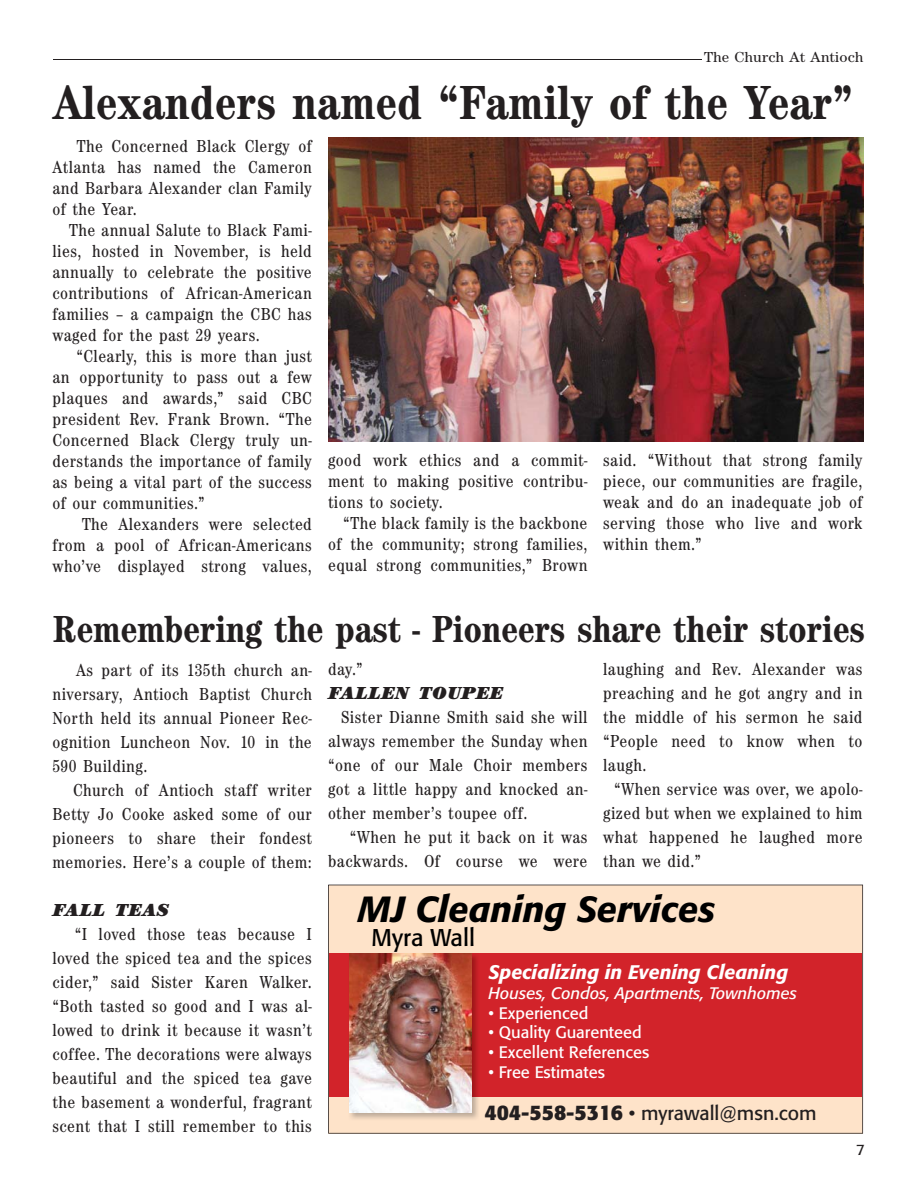
<style>
.page{position:relative;width:917px;height:1188px;background:#fff}
.page>*{position:absolute;margin:0;border:0;box-sizing:border-box;transform-origin:0 0}
.t1{font:700 condensed 49.5px "Century Itc T";color:#231f20}
.t2{font:700 condensed 39px "Century Itc T";letter-spacing:-.01em;color:#231f20}
.t3{font:italic 500 36px "Formata";color:#000}
.t4{font:24px "Formata";color:#000}
.t5{font:italic 500 19.5px "Formata";color:#fff}
.t6{font:19.5px "Formata";color:#231f20}
.t7{font:condensed 18px/21px "Century Itc T";letter-spacing:.02em;color:#231f20;text-align:justify}
.t8{font:italic 900 18px "Century Itc T";letter-spacing:.02em;color:#231f20}
.t9{font:16.5px "Formata";color:#fff}
.t10{font:italic 16.5px "Formata";color:#fff}
.t11{font:15px "Century Itc T";color:#231f20}
.t12{font:15px "Formata";color:#231f20}
.s1{font-weight:700;font-size:21px}
</style>
<div class="page">
<hr style="left:53px;top:60px;width:648px;height:1px;background:#231f20">
<img style="left:328px;top:137px;width:535px;height:305px">
<div style="left:328px;top:885px;width:535px;height:249px;background:#fee3c9"></div>
<div style="left:329px;top:953px;width:532px;height:143px;background:#d2232a"></div>
<img style="left:348px;top:1096px;width:131px;height:24px">
<img style="left:349px;top:953px;width:129px;height:143px">
<img style="left:349px;top:954px;width:122px;height:158px">
<p class="t11" style="left:704px;top:52px;width:161px">The Church At Antioch</p>
<p class="t1" style="left:53px;top:84px;width:801px">Alexanders named “Family of the Year”</p>
<p class="t7" style="left:77px;top:137px;width:236px">The Concerned Black Clergy of</p>
<p class="t7" style="left:52px;top:158px;width:261px">Atlanta has named the Cameron</p>
<p class="t7" style="left:52px;top:179px;width:261px">and Barbara Alexander clan Family</p>
<p class="t7" style="left:52px;top:200px;width:86px">of the Year.</p>
<p class="t7" style="left:69px;top:221px;width:244px">The annual Salute to Black Fami-</p>
<p class="t7" style="left:52px;top:242px;width:261px">lies, hosted in November, is held</p>
<p class="t7" style="left:52px;top:263px;width:261px">annually to celebrate the positive</p>
<p class="t7" style="left:52px;top:284px;width:261px">contributions of African-American</p>
<p class="t7" style="left:52px;top:305px;width:261px">families – a campaign the CBC has</p>
<p class="t7" style="left:52px;top:326px;width:209px">waged for the past 29 years.</p>
<p class="t7" style="left:76px;top:347px;width:237px">“Clearly, this is more than just</p>
<p class="t7" style="left:52px;top:368px;width:261px">an opportunity to pass out a few</p>
<p class="t7" style="left:52px;top:389px;width:261px">plaques and awards,” said CBC</p>
<p class="t7" style="left:52px;top:410px;width:261px">president Rev. Frank Brown. “The</p>
<p class="t7" style="left:52px;top:431px;width:261px">Concerned Black Clergy truly un-</p>
<p class="t7" style="left:52px;top:452px;width:261px">derstands the importance of family</p>
<p class="t7" style="left:52px;top:473px;width:261px">as being a vital part of the success</p>
<p class="t7" style="left:52px;top:494px;width:154px">of our communities.”</p>
<p class="t7" style="left:82px;top:515px;width:231px">The Alexanders were selected</p>
<p class="t7" style="left:52px;top:536px;width:261px">from a pool of African-Americans</p>
<p class="t7" style="left:52px;top:557px;width:261px">who’ve displayed strong values,</p>
<p class="t7" style="left:328px;top:450px;width:261px">good work ethics and a commit-</p>
<p class="t7" style="left:328px;top:471px;width:261px">ment to making positive contribu-</p>
<p class="t7" style="left:328px;top:492px;width:116px">tions to society.</p>
<p class="t7" style="left:343px;top:513px;width:246px">“The black family is the backbone</p>
<p class="t7" style="left:328px;top:534px;width:261px">of the community; strong families,</p>
<p class="t7" style="left:328px;top:555px;width:261px">equal strong communities,” Brown</p>
<p class="t7" style="left:603px;top:450px;width:261px">said. “Without that strong family piece, our communities are fragile, weak and do an inadequate job of serving those who live and work within them.”</p>
<p class="t2" style="left:53px;top:614px;width:813px">Remembering the past - Pioneers share their stories</p>
<p class="t7" style="left:76px;top:660px;width:237px">As part of its 135th church an-</p>
<p class="t7" style="left:52px;top:684px;width:261px">niversary, Antioch Baptist Church</p>
<p class="t7" style="left:52px;top:708px;width:261px">North held its annual Pioneer Rec-</p>
<p class="t7" style="left:52px;top:732px;width:261px">ognition Luncheon Nov. 10 in the</p>
<p class="t7" style="left:52px;top:756px;width:96px">590 Building.</p>
<p class="t7" style="left:73px;top:780px;width:240px">Church of Antioch staff writer</p>
<p class="t7" style="left:52px;top:804px;width:261px">Betty Jo Cooke asked some of our</p>
<p class="t7" style="left:52px;top:828px;width:261px">pioneers to share their fondest</p>
<p class="t7" style="left:52px;top:852px;width:261px">memories. Here’s a couple of them:</p>
<p class="t8" style="left:52px;top:903px;width:118px">FALL TEAS</p>
<p class="t7" style="left:75px;top:924px;width:239px">“I loved those teas because I</p>
<p class="t7" style="left:52px;top:948px;width:261px">loved the spiced tea and the spices</p>
<p class="t7" style="left:52px;top:972px;width:261px">cider,” said Sister Karen Walker.</p>
<p class="t7" style="left:52px;top:996px;width:261px">“Both tasted so good and I was al-</p>
<p class="t7" style="left:52px;top:1020px;width:261px">lowed to drink it because it wasn’t</p>
<p class="t7" style="left:52px;top:1044px;width:261px">coffee. The decorations were always</p>
<p class="t7" style="left:52px;top:1068px;width:261px">beautiful and the spiced tea gave</p>
<p class="t7" style="left:52px;top:1092px;width:261px">the basement a wonderful, fragrant</p>
<p class="t7" style="left:52px;top:1116px;width:261px">scent that I still remember to this</p>
<p class="t7" style="left:328px;top:660px;width:36px">day.”</p>
<p class="t8" style="left:328px;top:686px;width:176px">FALLEN TOUPEE</p>
<p class="t7" style="left:341px;top:708px;width:248px">Sister Dianne Smith said she will</p>
<p class="t7" style="left:328px;top:732px;width:261px">always remember the Sunday when</p>
<p class="t7" style="left:328px;top:756px;width:261px">“one of our Male Choir members</p>
<p class="t7" style="left:328px;top:780px;width:261px">got a little happy and knocked an-</p>
<p class="t7" style="left:328px;top:804px;width:201px">other member’s toupee off.</p>
<p class="t7" style="left:350px;top:828px;width:239px">“When he put it back on it was</p>
<p class="t7" style="left:328px;top:852px;width:261px">backwards. Of course we were</p>
<p class="t7" style="left:603px;top:660px;width:261px">laughing and Rev. Alexander was</p>
<p class="t7" style="left:603px;top:684px;width:261px">preaching and he got angry and in</p>
<p class="t7" style="left:603px;top:708px;width:261px">the middle of his sermon he said</p>
<p class="t7" style="left:603px;top:732px;width:261px">“People need to know when to</p>
<p class="t7" style="left:603px;top:756px;width:45px">laugh.</p>
<p class="t7" style="left:614px;top:780px;width:250px">“When service was over, we apolo-</p>
<p class="t7" style="left:603px;top:804px;width:261px">gized but when we explained to him</p>
<p class="t7" style="left:603px;top:828px;width:261px">what happened he laughed more</p>
<p class="t7" style="left:603px;top:852px;width:99px">than we did.”</p>
<p class="t3" style="left:357px;top:893px;width:359px">MJ Cleaning Services</p>
<p class="t4" style="left:371px;top:927px;width:105px">Myra Wall</p>
<p class="t5" style="left:488px;top:964px;width:301px">Specializing in Evening Cleaning</p>
<p class="t10" style="left:488px;top:986px;width:310px">Houses, Condos, Apartments, Townhomes</p>
<p class="t9" style="left:488px;top:1005px;width:101px">• Experienced</p>
<p class="t9" style="left:488px;top:1025px;width:154px">• Quality Guarenteed</p>
<p class="t9" style="left:488px;top:1045px;width:162px">• Excellent References</p>
<p class="t9" style="left:488px;top:1065px;width:118px">• Free Estimates</p>
<p class="t6" style="left:484px;top:1104px;width:334px"><span class="s1">404-558-5316</span> • myrawall@msn.com</p>
<p class="t12" style="left:856px;top:1143px;width:10px">7</p>
</div>
